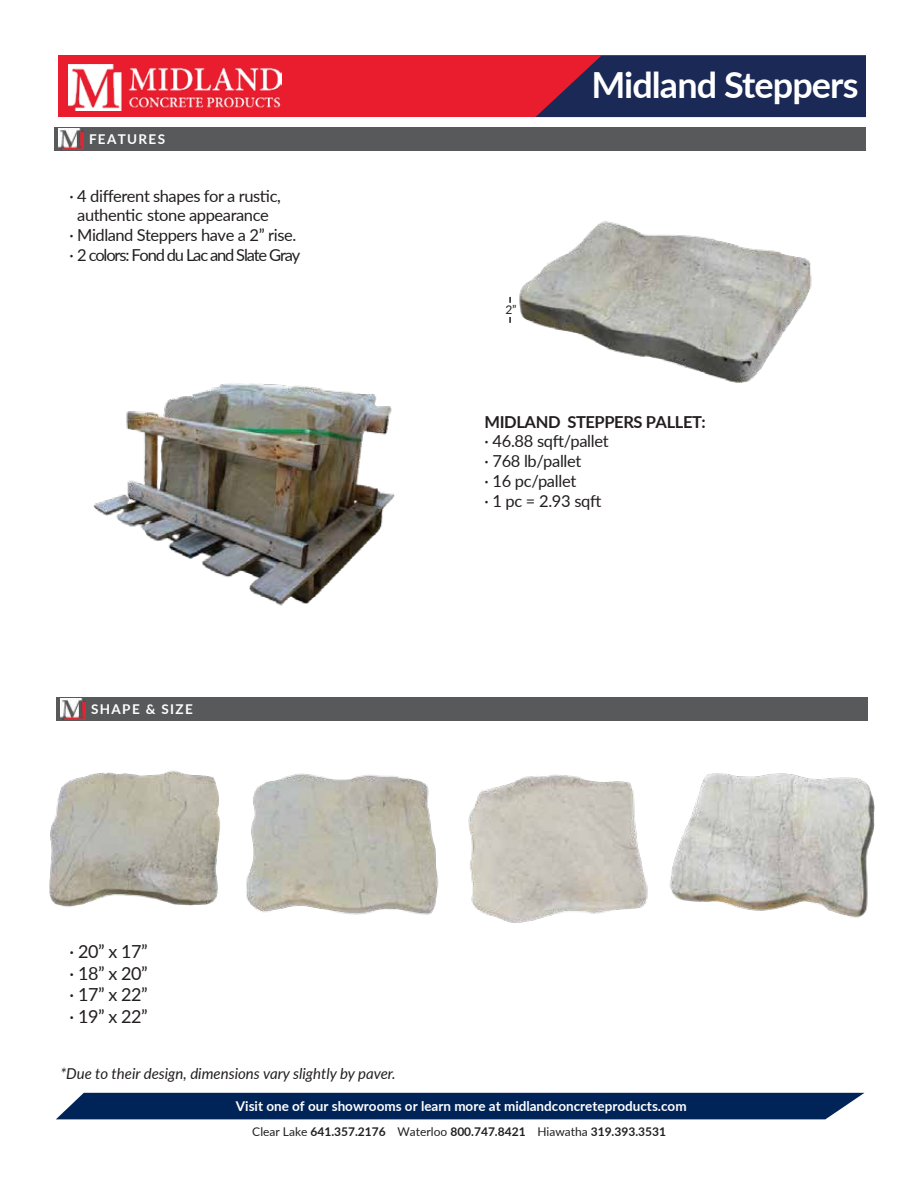
<style>
.page{position:relative;width:918px;height:1188px;background:#fff}
.page>*{position:absolute;margin:0;border:0;box-sizing:border-box;transform-origin:0 0}
.t1{font:700 36px "Lato";letter-spacing:-.025em;color:#fff}
.t2{font:18px/21.6px "Lato";letter-spacing:-.025em;color:#231f20;text-align:justify}
.t3{font:16.5px/19.8px "Lato";letter-spacing:-.025em;color:#231f20}
.t4{font:16.5px "Lato";letter-spacing:-.07em;color:#231f20}
.t5{font:700 16.5px "Lato";letter-spacing:-.025em;color:#231f20}
.t6{font:italic 15px "Lato";color:#231f20}
.t7{font:700 13.5px "Lato";color:#fff}
.t8{font:700 13.5px "Lato";letter-spacing:.1em;color:#fff}
.t9{font:700 12px "Lato";color:#221f1f}
.t10{font:12px "Lato";color:#231f20}
.s1{font-weight:400}
</style>
<div class="page">
<div style="left:54px;top:128px;width:811px;height:23px;background:#58595b"></div>
<img style="left:58px;top:129px;width:25px;height:21px">
<div style="left:56px;top:1093px;width:808px;height:26px;background:#002457"></div>
<div style="left:58px;top:56px;width:808px;height:61px;background:#e91d2d"></div>
<svg style="left:535px;top:56px;width:331px;height:61px;background:#2e2750"></svg>
<img style="left:68px;top:64px;width:213px;height:46px">
<img style="left:509px;top:221px;width:303px;height:162px">
<img style="left:93px;top:383px;width:302px;height:223px">
<img style="left:49px;top:770px;width:146px;height:137px">
<img style="left:195px;top:773px;width:227px;height:142px">
<img style="left:422px;top:774px;width:208px;height:149px">
<img style="left:630px;top:773px;width:245px;height:145px">
<div style="left:56px;top:698px;width:811px;height:23px;background:#58595b"></div>
<img style="left:60px;top:699px;width:25px;height:21px">
<p class="t8" style="left:89px;top:129px;width:78px">FEATURES</p>
<p class="t3" style="left:70px;top:185px;width:213px">· 4 different shapes for a rustic,</p>
<p class="t3" style="left:77px;top:205px;width:193px">authentic stone appearance</p>
<p class="t3" style="left:70px;top:225px;width:228px">· Midland Steppers have a 2” rise.</p>
<p class="t4" style="left:70px;top:243px;width:232px">· 2 colors: Fond du Lac and Slate Gray</p>
<p class="t8" style="left:91px;top:700px;width:103px">SHAPE &amp; SIZE</p>
<p class="t2" style="left:70px;top:940px;width:80px">· 20” x 17” · 18” x 20” · 17” x 22” · 19” x 22”</p>
<h1 class="t1" style="left:591px;top:59px;width:269px">Midland Steppers</h1>
<p class="t10" style="left:506px;top:301px;width:13px">2”</p>
<p class="t5" style="left:485px;top:409px;width:223px">MIDLAND STEPPERS PALLET:</p>
<p class="t3" style="left:485px;top:431px;width:126px">· 46.88 sqft/pallet · 768 lb/pallet<br>· 16 pc/pallet<br>· 1 pc = 2.93 sqft</p>
<p class="t6" style="left:60px;top:1063px;width:337px">*Due to their design, dimensions vary slightly by paver.</p>
<p class="t7" style="left:236px;top:1096px;width:452px">Visit one of our showrooms or learn more at midlandconcreteproducts.com</p>
<p class="t9" style="left:252px;top:1122px;width:415px"><span class="s1">Clear Lake</span> 641.357.2176 <span class="s1">Waterloo</span> 800.747.8421 <span class="s1">Hiawatha</span> 319.393.3531</p>
</div>
